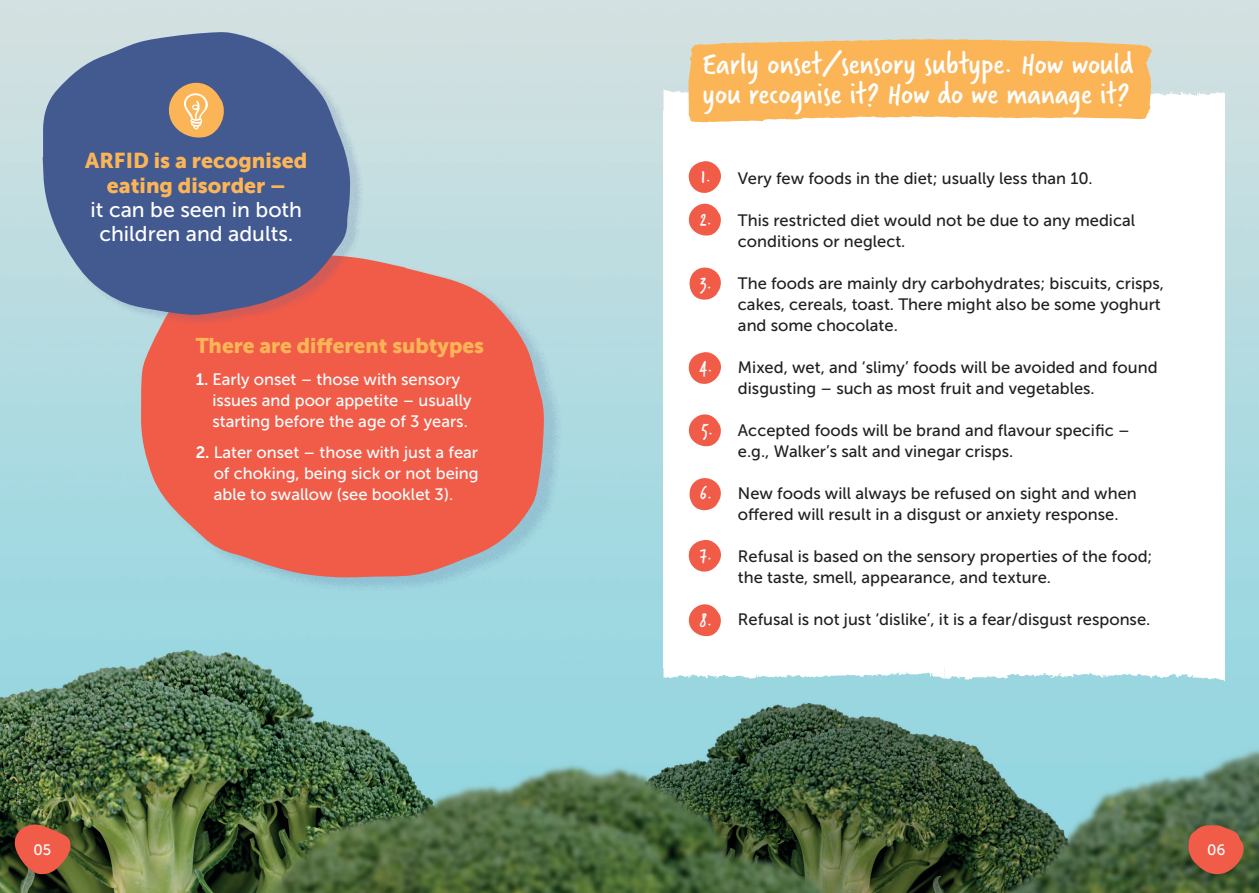
<style>
.page{position:relative;width:1259px;height:893px;background:#fff}
.page>*{position:absolute;margin:0;border:0;box-sizing:border-box;transform-origin:0 0}
.t1{font:33px/30px "Verveine";color:#fff}
.t2{font:21.3px/24.2px "Museo Sans 500";color:#fff;text-align:center}
.t3{font:21px "Museo Sans 900";color:#fbb557}
.t4{font:19.5px "Verveine";color:#fff}
.t5{font:16.5px/21px "Museo Sans 500";color:#231f20}
.t6{font:16.5px/21px "Museo Sans 500";color:#fff}
.t7{font:15px "Museo Sans 500";color:#fff}
.s1{font-family:"Museo Sans 900";color:#fbb557}
.s2{font-family:"Museo Sans 700"}
</style>
<div class="page">
<img style="left:0;top:0;width:1259px;height:893px">
<svg style="left:12px;top:820px;width:59px;height:55px;background:#ac553b"></svg>
<div style="left:663px;top:112px;width:562px;height:556px;background:#fff"></div>
<svg style="left:663px;top:668px;width:562px;height:13px"></svg>
<svg style="left:663px;top:39px;width:562px;height:83px;background:#f5c27b"></svg>
<svg style="left:688px;top:161px;width:33px;height:32px"></svg>
<svg style="left:688px;top:203px;width:33px;height:33px"></svg>
<svg style="left:689px;top:267px;width:32px;height:33px"></svg>
<svg style="left:688px;top:352px;width:33px;height:32px"></svg>
<svg style="left:688px;top:414px;width:33px;height:33px"></svg>
<svg style="left:689px;top:478px;width:32px;height:33px"></svg>
<svg style="left:688px;top:539px;width:33px;height:33px"></svg>
<svg style="left:688px;top:604px;width:33px;height:33px"></svg>
<svg style="left:1187px;top:824px;width:57px;height:50px;background:#c25b44"></svg>
<div style="left:146px;top:256px;width:416px;height:336px;background:#435a91;opacity:.2"></div>
<svg style="left:141px;top:254px;width:404px;height:324px;background:#e56f61"></svg>
<div style="left:46px;top:34px;width:317px;height:291px;background:#435a91;opacity:.2"></div>
<svg style="left:43px;top:31px;width:307px;height:284px;background:#5f6f9a"></svg>
<svg style="left:165px;top:79px;width:63px;height:61px;background:#b39678"></svg>
<p class="t2" style="left:85px;top:149px;width:224px"><span class="s1">ARFID is a recognised eating disorder –<br></span>it can be seen in both children and adults.</p>
<p class="t3" style="left:196px;top:334px;width:290px">There are different subtypes</p>
<p class="t6" style="left:212px;top:369px;width:261px;text-indent:-17px"><span class="s2">1.</span> Early onset – those with sensory issues and poor appetite – usually starting before the age of 3 years.</p>
<p class="t6" style="left:214px;top:442px;width:266px;text-align:justify;text-indent:-18px"><span class="s2">2.</span> Later onset – those with just a fear of choking, being sick or not being able to swallow (see booklet 3).</p>
<p class="t7" style="left:33px;top:841px;width:19px">05</p>
<p class="t1" style="left:702px;top:49px;width:433px">Early onset/sensory subtype. How would you recognise it? How do we manage it?</p>
<p class="t4" style="left:701px;top:163px;width:11px">1.</p>
<p class="t4" style="left:700px;top:206px;width:13px">2.</p>
<p class="t4" style="left:700px;top:270px;width:13px">3.</p>
<p class="t4" style="left:700px;top:353px;width:14px">4.</p>
<p class="t4" style="left:701px;top:416px;width:13px">5.</p>
<p class="t4" style="left:700px;top:480px;width:14px">6.</p>
<p class="t4" style="left:700px;top:541px;width:14px">7.</p>
<p class="t4" style="left:700px;top:607px;width:14px">8.</p>
<p class="t5" style="left:738px;top:168px;width:356px">Very few foods in the diet; usually less than 10.</p>
<p class="t5" style="left:738px;top:210px;width:399px">This restricted diet would not be due to any medical conditions or neglect.</p>
<p class="t5" style="left:738px;top:273px;width:427px">The foods are mainly dry carbohydrates; biscuits, crisps, cakes, cereals, toast. There might also be some yoghurt and some chocolate.</p>
<p class="t5" style="left:738px;top:357px;width:421px">Mixed, wet, and ‘slimy’ foods will be avoided and found disgusting – such as most fruit and vegetables.</p>
<p class="t5" style="left:738px;top:420px;width:393px">Accepted foods will be brand and flavour specific – e.g., Walker’s salt and vinegar crisps.</p>
<p class="t5" style="left:738px;top:483px;width:400px">New foods will always be refused on sight and when offered will result in a disgust or anxiety response.</p>
<p class="t5" style="left:738px;top:546px;width:416px">Refusal is based on the sensory properties of the food; the taste, smell, appearance, and texture.</p>
<p class="t5" style="left:738px;top:609px;width:414px">Refusal is not just ‘dislike’, it is a fear/disgust response.</p>
<p class="t7" style="left:1207px;top:841px;width:20px">06</p>
</div>
